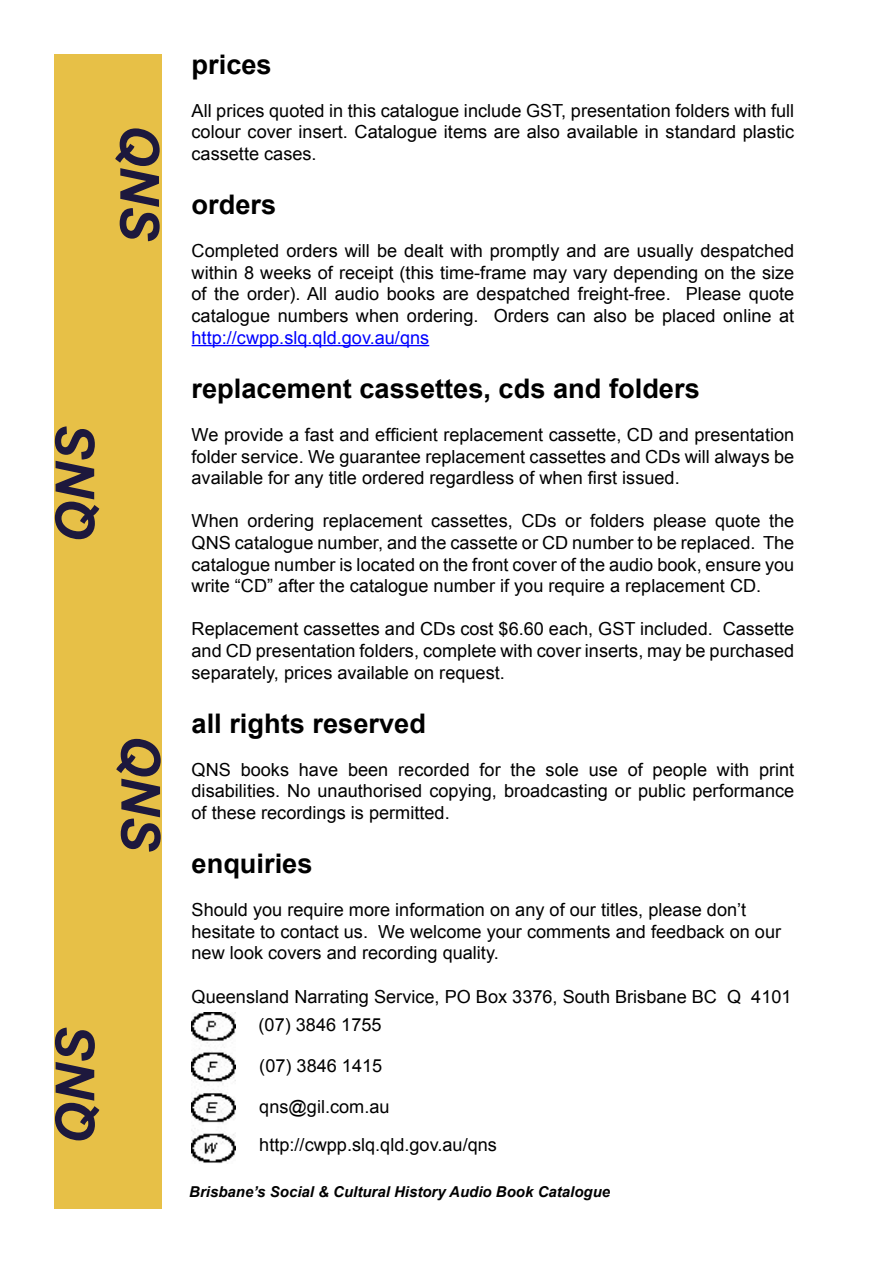
<style>
.page{position:relative;width:893px;height:1263px;background:#fff}
.page>*{position:absolute;margin:0;border:0;box-sizing:border-box;transform-origin:0 0}
.t1{font:italic 700 54px "Arial";letter-spacing:-.005em;color:#1d183d}
.heading_4{font:700 27px "Arial";color:#000}
.t2{font:18px/21.6px "Arial";color:#000;text-align:justify}
.t3{font:italic 700 15px "Arial";color:#000}
.s1{color:#00f}
</style>
<div class="page">
<div style="left:54px;top:54px;width:108px;height:1155px;background:#e7c047"></div>
<hr style="left:192px;top:345px;width:237px;height:1px;background:#00f">
<img style="left:192px;top:1012px;width:43px;height:151px">
<p class="t1" style="left:170px;top:124px;width:119px;rotate:90deg">QNS</p>
<p class="t1" style="left:45px;top:544px;width:119px;rotate:-90deg">QNS</p>
<p class="t1" style="left:171px;top:734px;width:119px;rotate:90deg">QNS</p>
<p class="t1" style="left:45px;top:1145px;width:119px;rotate:-90deg">QNS</p>
<p class="heading_4" style="left:192px;top:49px;width:82px">prices</p>
<p class="t2" style="left:192px;top:100px;width:604px">All prices quoted in this catalogue include GST, presentation folders with full colour cover insert. Catalogue items are also available in standard plastic cassette cases.</p>
<p class="heading_4" style="left:192px;top:189px;width:86px">orders</p>
<p class="t2" style="left:192px;top:240px;width:604px">Completed orders will be dealt with promptly and are usually despatched within 8 weeks of receipt (this time-frame may vary depending on the size of the order). All audio books are despatched freight-free. Please quote catalogue numbers when ordering. Orders can also be placed online at <span class="s1">http://cwpp.slq.qld.gov.au/qns</span></p>
<p class="heading_4" style="left:192px;top:373px;width:510px">replacement cassettes, cds and folders</p>
<p class="t2" style="left:192px;top:424px;width:604px">We provide a fast and efficient replacement cassette, CD and presentation folder service. We guarantee replacement cassettes and CDs will always be available for any title ordered regardless of when first issued.</p>
<p class="t2" style="left:192px;top:510px;width:604px">When ordering replacement cassettes, CDs or folders please quote the QNS catalogue number, and the cassette or CD number to be replaced. The catalogue number is located on the front cover of the audio book, ensure you write “CD” after the catalogue number if you require a replacement CD.</p>
<p class="t2" style="left:192px;top:618px;width:604px">Replacement cassettes and CDs cost $6.60 each, GST included. Cassette and CD presentation folders, complete with cover inserts, may be purchased separately, prices available on request.</p>
<p class="heading_4" style="left:192px;top:708px;width:236px">all rights reserved</p>
<p class="t2" style="left:192px;top:759px;width:604px">QNS books have been recorded for the sole use of people with print disabilities. No unauthorised copying, broadcasting or public performance of these recordings is permitted.</p>
<p class="heading_4" style="left:192px;top:848px;width:122px">enquiries</p>
<p class="t2" style="left:192px;top:899px;width:591px;text-align:left">Should you require more information on any of our titles, please don’t hesitate to contact us. We welcome your comments and feedback on our new look covers and recording quality.</p>
<p class="t2" style="left:192px;top:985px;width:602px">Queensland Narrating Service, PO Box 3376, South Brisbane BC Q 4101</p>
<p class="t2" style="left:259px;top:1014px;width:125px">(07) 3846 1755</p>
<p class="t2" style="left:259px;top:1054px;width:125px">(07) 3846 1415</p>
<p class="t2" style="left:259px;top:1096px;width:132px">qns@gil.com.au</p>
<p class="t2" style="left:259px;top:1134px;width:239px">http://cwpp.slq.qld.gov.au/qns</p>
<p class="t3" style="left:189px;top:1183px;width:422px">Brisbane’s Social &amp; Cultural History Audio Book Catalogue</p>
</div>
